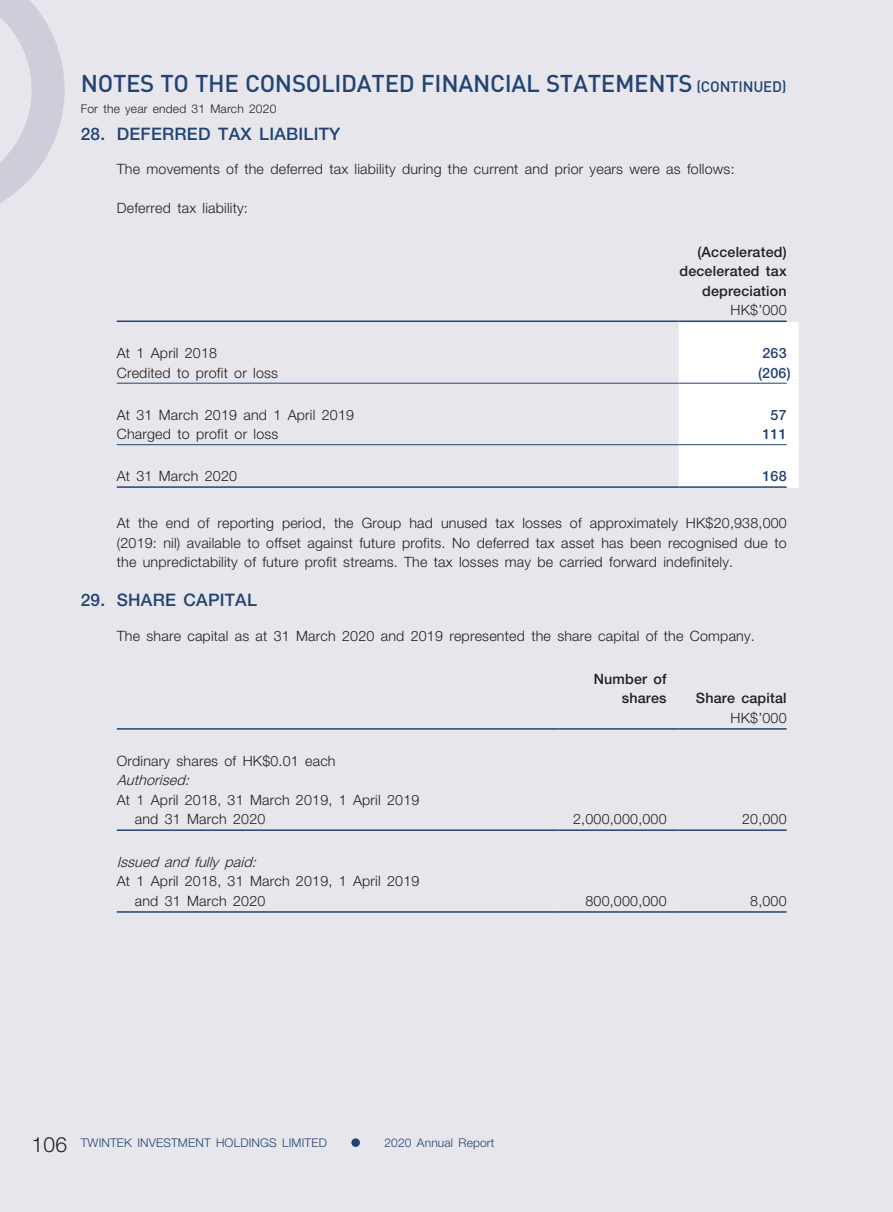
<style>
.page{position:relative;width:893px;height:1212px;background:#e7e6ec}
.page>*{position:absolute;margin:0;border:0;box-sizing:border-box;transform-origin:0 0}
.t1{font:500 24px "DIN Pro";letter-spacing:-.015em;color:#224472}
._03_H1{font:500 17.25px "Helvetica Neue LT Std";letter-spacing:.015em;color:#224472}
._12___P2{font:300 14.25px/19.5px "Helvetica Neue LT Std";letter-spacing:.015em;color:#231f20;text-align:justify}
._15_Table_Stub{font:300 14.25px/19.5px "Helvetica Neue LT Std";letter-spacing:.015em;color:#231f20}
._01_Body_Text{font:500 14.25px/19.5px "Helvetica Neue LT Std";letter-spacing:.015em;color:#231f20;text-align:right}
._01_Body_Text-2{font:300 14.25px "Helvetica Neue LT Std";letter-spacing:.015em;color:#231f20}
._15_Table_Stub-2{font:italic 300 14.25px "Helvetica Neue LT Std";color:#231f20}
._01_Body_Text-3{font:500 14.25px "Helvetica Neue LT Std";letter-spacing:.015em;color:#224472}
.t2{font:300 12px "Helvetica Neue LT Std";letter-spacing:.015em;color:#224472}
.t3{font:300 12px "Helvetica Neue LT Std";letter-spacing:.015em;color:#231f20}
.s1{font-size:15px}
.s2{font-size:21px;color:#231f20}
</style>
<div class="page">
<div style="left:351px;top:1138px;width:9px;height:9px;background:#224472;border-radius:50%"></div>
<svg style="left:0;top:0;width:65px;height:203px"></svg>
<div style="left:679px;top:322px;width:120px;height:162px;background:#fff"></div>
<hr style="left:679px;top:380px;width:120px;height:3px;background:#fff">
<hr style="left:679px;top:442px;width:120px;height:3px;background:#fff">
<hr style="left:679px;top:484px;width:120px;height:4px;background:#fff">
<hr style="left:117px;top:320px;width:562px;height:2px;background:#224472">
<hr style="left:679px;top:320px;width:108px;height:2px;background:#224472">
<hr style="left:117px;top:383px;width:562px;height:1px;background:#224472">
<hr style="left:679px;top:383px;width:108px;height:1px;background:#224472">
<hr style="left:117px;top:444px;width:562px;height:1px;background:#224472">
<hr style="left:679px;top:444px;width:108px;height:1px;background:#224472">
<hr style="left:117px;top:486px;width:562px;height:2px;background:#224472">
<hr style="left:679px;top:486px;width:108px;height:2px;background:#224472">
<hr style="left:117px;top:728px;width:442px;height:2px;background:#224472">
<hr style="left:559px;top:728px;width:120px;height:2px;background:#224472">
<hr style="left:679px;top:728px;width:108px;height:2px;background:#224472">
<hr style="left:117px;top:829px;width:442px;height:2px;background:#224472">
<hr style="left:559px;top:829px;width:120px;height:2px;background:#224472">
<hr style="left:679px;top:829px;width:108px;height:2px;background:#224472">
<hr style="left:117px;top:911px;width:442px;height:2px;background:#224472">
<hr style="left:559px;top:911px;width:120px;height:2px;background:#224472">
<hr style="left:679px;top:911px;width:108px;height:2px;background:#224472">
<h1 class="t1" style="left:81px;top:67px;width:707px">NOTES TO THE CONSOLIDATED FINANCIAL STATEMENTS <span class="s1">(CONTINUED)</span></h1>
<p class="_03_H1" style="left:81px;top:124px;width:261px">28. DEFERRED TAX LIABILITY</p>
<p class="_12___P2" style="left:117px;top:159px;width:619px">The movements of the deferred tax liability during the current and prior years were as follows:</p>
<p class="_12___P2" style="left:117px;top:198px;width:133px">Deferred tax liability:</p>
<p class="_01_Body_Text" style="left:679px;top:242px;width:109px">(Accelerated) decelerated tax depreciation</p>
<p class="_01_Body_Text-2" style="left:731px;top:301px;width:58px">HK$’000</p>
<p class="_15_Table_Stub" style="left:117px;top:343px;width:102px">At 1 April 2018</p>
<p class="_01_Body_Text-3" style="left:762px;top:344px;width:26px">263</p>
<p class="_15_Table_Stub" style="left:117px;top:362px;width:163px">Credited to profit or loss</p>
<p class="_01_Body_Text-3" style="left:758px;top:364px;width:34px">(206)</p>
<p class="_15_Table_Stub" style="left:117px;top:404px;width:239px">At 31 March 2019 and 1 April 2019</p>
<p class="_01_Body_Text-3" style="left:771px;top:406px;width:18px">57</p>
<p class="_15_Table_Stub" style="left:117px;top:424px;width:163px">Charged to profit or loss</p>
<p class="_01_Body_Text-3" style="left:762px;top:425px;width:26px">111</p>
<p class="_15_Table_Stub" style="left:117px;top:466px;width:122px">At 31 March 2020</p>
<p class="_01_Body_Text-3" style="left:762px;top:467px;width:26px">168</p>
<p class="_12___P2" style="left:117px;top:513px;width:672px">At the end of reporting period, the Group had unused tax losses of approximately HK$20,938,000 (2019: nil) available to offset against future profits. No deferred tax asset has been recognised due to the unpredictability of future profit streams. The tax losses may be carried forward indefinitely.</p>
<p class="_03_H1" style="left:81px;top:590px;width:178px">29. SHARE CAPITAL</p>
<p class="_12___P2" style="left:117px;top:625px;width:640px">The share capital as at 31 March 2020 and 2019 represented the share capital of the Company.</p>
<p class="_01_Body_Text" style="left:594px;top:669px;width:74px">Number of shares</p>
<p class="t3" style="left:81px;top:101px;width:197px">For the year ended 31 March 2020</p>
<p class="_01_Body_Text" style="left:696px;top:688px;width:92px">Share capital</p>
<p class="_01_Body_Text-2" style="left:731px;top:709px;width:58px">HK$’000</p>
<p class="_15_Table_Stub" style="left:117px;top:750px;width:220px">Ordinary shares of HK$0.01 each</p>
<p class="_15_Table_Stub-2" style="left:117px;top:771px;width:78px">Authorised:</p>
<p class="_15_Table_Stub" style="left:135px;top:789px;width:286px;text-indent:-18px">At 1 April 2018, 31 March 2019, 1 April 2019 and 31 March 2020</p>
<p class="_15_Table_Stub-2" style="left:117px;top:853px;width:145px">Issued and fully paid:</p>
<p class="_15_Table_Stub" style="left:135px;top:871px;width:286px;text-indent:-18px">At 1 April 2018, 31 March 2019, 1 April 2019 and 31 March 2020</p>
<p class="_01_Body_Text-2" style="left:573px;top:810px;width:95px">2,000,000,000</p>
<p class="_01_Body_Text-2" style="left:742px;top:810px;width:46px">20,000</p>
<p class="_01_Body_Text-2" style="left:585px;top:892px;width:83px">800,000,000</p>
<p class="_01_Body_Text-2" style="left:750px;top:892px;width:38px">8,000</p>
<p class="t2" style="left:32px;top:1135px;width:297px"><span class="s2">106</span> TWINTEK INVESTMENT HOLDINGS LIMITED</p>
<p class="t2" style="left:384px;top:1135px;width:112px">2020 Annual Report</p>
</div>
